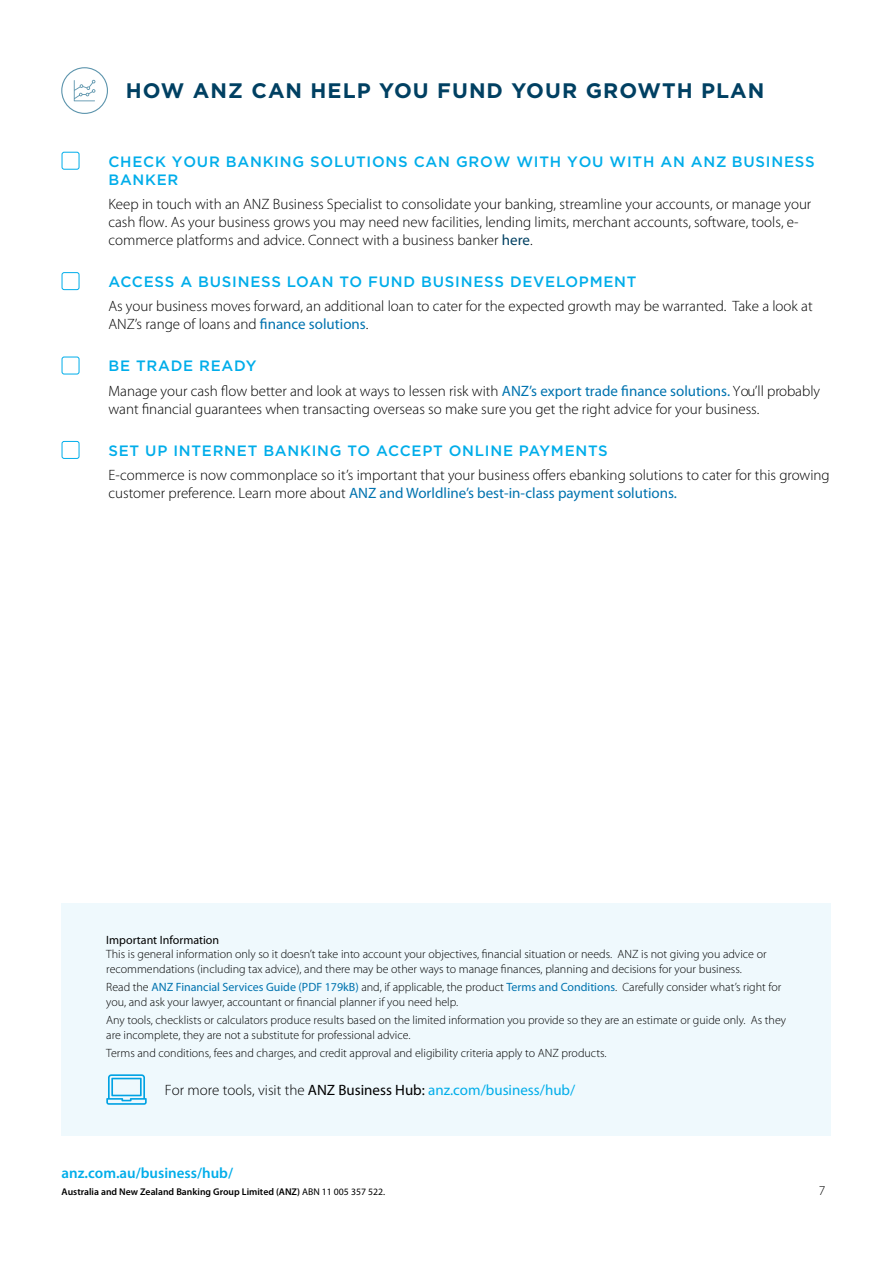
<style>
.page{position:relative;width:893px;height:1263px;background:#fff}
.page>*{position:absolute;margin:0;border:0;box-sizing:border-box;transform-origin:0 0}
.t1{font:700 21px "Gotham";letter-spacing:.05em;color:#004062}
.t2{font:300 15px/18px "Myriad Pro";color:#000}
.t3{font:500 15px/18px "Gotham";letter-spacing:.05em;color:#00adea}
.t4{font:600 15px "Myriad Pro";color:#00adea}
.t5{font:300 13.5px "Myriad Pro";color:#000}
.t6{font:300 12px/14.4px "Myriad Pro";color:#000}
.t7{font:12px "Myriad Pro";color:#000}
.t8{font:600 9.75px "Myriad Pro";color:#000}
.s1{font-weight:400;color:#004062}
.s2{font-weight:400;color:#0073af}
.s3{font-weight:400}
.s4{font-weight:400;color:#00adea}
</style>
<div class="page">
<div style="left:62px;top:904px;width:769px;height:232px;background:#eff9fd"></div>
<div style="left:62px;top:152px;width:17px;height:18px;border:1px solid #00adea;border-radius:2px"></div>
<div style="left:62px;top:272px;width:17px;height:18px;border:1px solid #00adea;border-radius:2px"></div>
<div style="left:62px;top:357px;width:17px;height:17px;border:1px solid #00adea;border-radius:2px"></div>
<div style="left:62px;top:441px;width:17px;height:18px;border:1px solid #00adea;border-radius:2px"></div>
<div style="left:61px;top:67px;width:47px;height:47px;border:1px solid #5d95ad;border-radius:50%"></div>
<svg style="left:74px;top:80px;width:21px;height:21px"></svg>
<svg style="left:106px;top:1074px;width:41px;height:31px"></svg>
<h1 class="t1" style="left:126px;top:77px;width:640px">HOW ANZ CAN HELP YOU FUND YOUR GROWTH PLAN</h1>
<p class="t3" style="left:108px;top:152px;width:708px">CHECK YOUR BANKING SOLUTIONS CAN GROW WITH YOU WITH AN ANZ BUSINESS<br>BANKER</p>
<p class="t2" style="left:108px;top:195px;width:704px">Keep in touch with an ANZ Business Specialist to consolidate your banking, streamline your accounts, or manage your cash flow. As your business grows you may need new facilities, lending limits, merchant accounts, software, tools, e&shy;commerce platforms and advice. Connect with a business banker <span class="s1">here</span>.</p>
<p class="t3" style="left:108px;top:272px;width:530px">ACCESS A BUSINESS LOAN TO FUND BUSINESS DEVELOPMENT</p>
<p class="t2" style="left:108px;top:298px;width:706px">As your business moves forward, an additional loan to cater for the expected growth may be warranted. Take a look at<br>ANZ’s range of loans and <span class="s2">finance solutions</span>.</p>
<p class="t3" style="left:108px;top:357px;width:150px">BE TRADE READY</p>
<p class="t2" style="left:108px;top:382px;width:713px">Manage your cash flow better and look at ways to lessen risk with <span class="s2">ANZ’s export trade finance solutions.</span> You’ll probably want financial guarantees when transacting overseas so make sure you get the right advice for your business.</p>
<p class="t3" style="left:108px;top:441px;width:501px">SET UP INTERNET BANKING TO ACCEPT ONLINE PAYMENTS</p>
<p class="t2" style="left:108px;top:467px;width:723px;line-height:17.2px">E-commerce is now commonplace so it’s important that your business offers ebanking solutions to cater for this growing customer preference. Learn more about <span class="s2">ANZ and Worldline’s best-in-class payment solutions.</span></p>
<p class="t7" style="left:106px;top:933px;width:114px">Important Information</p>
<p class="t6" style="left:106px;top:947px;width:662px">This is general information only so it doesn’t take into account your objectives, financial situation or needs. ANZ is not giving you advice or recommendations (including tax advice), and there may be other ways to manage finances, planning and decisions for your business.</p>
<p class="t6" style="left:106px;top:980px;width:677px">Read the <span class="s2">ANZ Financial Services Guide (PDF 179kB)</span> and, if applicable, the product <span class="s2">Terms and Conditions</span>. Carefully consider what’s right for you, and ask your lawyer, accountant or financial planner if you need help.</p>
<p class="t6" style="left:106px;top:1013px;width:681px">Any tools, checklists or calculators produce results based on the limited information you provide so they are an estimate or guide only. As they are incomplete, they are not a substitute for professional advice.</p>
<p class="t6" style="left:106px;top:1046px;width:502px">Terms and conditions, fees and charges, and credit approval and eligibility criteria apply to ANZ products.</p>
<p class="t2" style="left:165px;top:1081px;width:412px">For more tools, visit the <span class="s3">ANZ Business Hub:</span> <span class="s4">anz.com/business/hub/</span></p>
<p class="t4" style="left:62px;top:1164px;width:173px">anz.com.au/business/hub/</p>
<p class="t8" style="left:62px;top:1186px;width:325px">Australia and New Zealand Banking Group Limited (ANZ) <span class="s3">ABN 11 005 357 522.</span></p>
<p class="t5" style="left:819px;top:1183px;width:8px">7</p>
</div>
